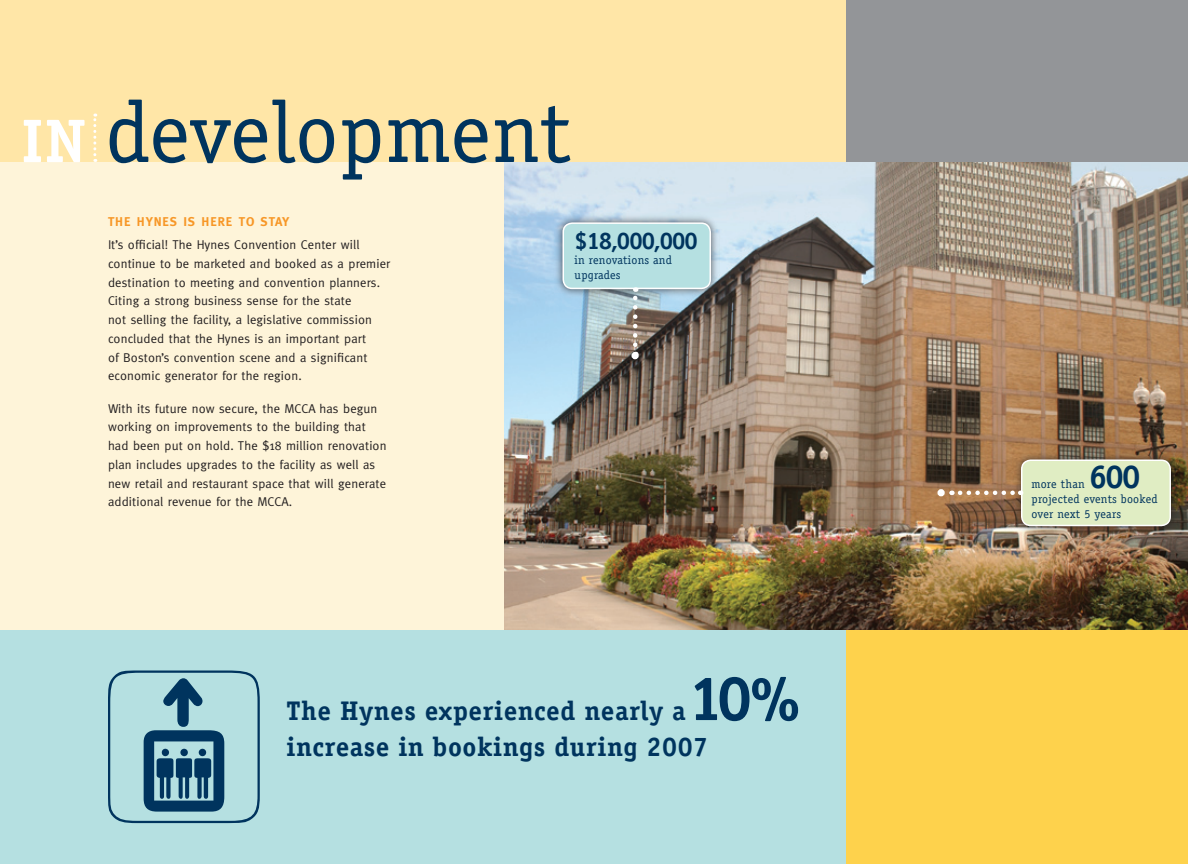
<style>
.page{position:relative;width:1188px;height:864px;background:#fff}
.page>*{position:absolute;margin:0;border:0;box-sizing:border-box;transform-origin:0 0}
.t1{font:87px "Officina Serif";letter-spacing:-.01em;color:#00345e}
.t2{font:700 63px "Officina Serif";color:#00345e}
.t3{font:700 61.8px "Officina Serif";color:#fff}
.t4{font:700 33px "Officina Serif";color:#00345e}
.t5{font:700 27px "Officina Serif";letter-spacing:.02em;color:#00345e}
.t6{font:700 24px "Officina Serif";letter-spacing:-.04em;color:#00345e}
.TEXT_Story{font:12.75px/18.8px "Meta Normal";letter-spacing:.01em;color:#231f20}
.TEXT_Subhead{font:700 12.75px "Meta";letter-spacing:.075em;color:#f79727}
.t7{font:12px/15px "Officina Serif";letter-spacing:.02em;color:#00345e}
</style>
<div class="page">
<div style="left:0;top:162px;width:1188px;height:702px;background:#fef4d9"></div>
<div style="left:842px;top:630px;width:346px;height:234px;background:#fed24c"></div>
<div style="left:0;top:630px;width:846px;height:234px;background:#b5e0e1"></div>
<div style="left:0;top:0;width:1188px;height:162px;background:#ffe6a7"></div>
<div style="left:846px;top:0;width:342px;height:162px;background:#939598"></div>
<img style="left:504px;top:162px;width:684px;height:468px">
<div style="left:938px;top:489px;width:7px;height:7px;border:4px solid #fff;border-radius:50%"></div>
<div style="left:1012px;top:450px;width:168px;height:85px;background:#231f20;opacity:.75"></div>
<div style="left:1022px;top:460px;width:148px;height:65px;background:#e0edc3;border-radius:9px"></div>
<div style="left:1021px;top:459px;width:150px;height:67px;border:2px solid #fff;border-radius:9px"></div>
<svg style="left:960px;top:491px;width:61px;height:4px"></svg>
<div style="left:632px;top:352px;width:7px;height:7px;border:4px solid #fff;border-radius:50%"></div>
<div style="left:554px;top:213px;width:166px;height:85px;background:#231f20;opacity:.75"></div>
<div style="left:563px;top:223px;width:147px;height:65px;background:#b5e0e1;border-radius:9px"></div>
<div style="left:562px;top:222px;width:149px;height:67px;border:2px solid #fff;border-radius:9px"></div>
<svg style="left:633px;top:287px;width:5px;height:58px"></svg>
<svg style="left:93px;top:114px;width:3px;height:48px"></svg>
<svg style="left:108px;top:670px;width:152px;height:153px"></svg>
<p class="t3" style="left:21px;top:103px;width:66px">IN</p>
<p class="t1" style="left:105px;top:82px;width:468px">development</p>
<p class="TEXT_Subhead" style="left:108px;top:214px;width:183px">THE HYNES IS HERE TO STAY</p>
<p class="TEXT_Story" style="left:108px;top:235px;width:284px">It’s official! The Hynes Convention Center will continue to be marketed and booked as a premier destination to meeting and convention planners.<br>Citing a strong business sense for the state<br>not selling the facility, a legislative commission concluded that the Hynes is an important part<br>of Boston’s convention scene and a significant economic generator for the region.</p>
<p class="TEXT_Story" style="left:108px;top:399px;width:280px">With its future now secure, the MCCA has begun working on improvements to the building that had been put on hold. The $18 million renovation plan includes upgrades to the facility as well as new retail and restaurant space that will generate additional revenue for the MCCA.</p>
<p class="t6" style="left:575px;top:226px;width:125px">$18,000,000</p>
<p class="t7" style="left:575px;top:252px;width:99px">in renovations and upgrades</p>
<p class="t2" style="left:688px;top:659px;width:115px">10%</p>
<p class="t5" style="left:286px;top:730px;width:423px">increase in bookings during 2007</p>
<p class="t5" style="left:286px;top:694px;width:401px">The Hynes experienced nearly a</p>
<p class="t4" style="left:1089px;top:456px;width:53px">600</p>
<p class="t7" style="left:1032px;top:491px;width:128px">projected events booked over next 5 years</p>
<p class="t7" style="left:1032px;top:476px;width:55px">more than</p>
</div>
